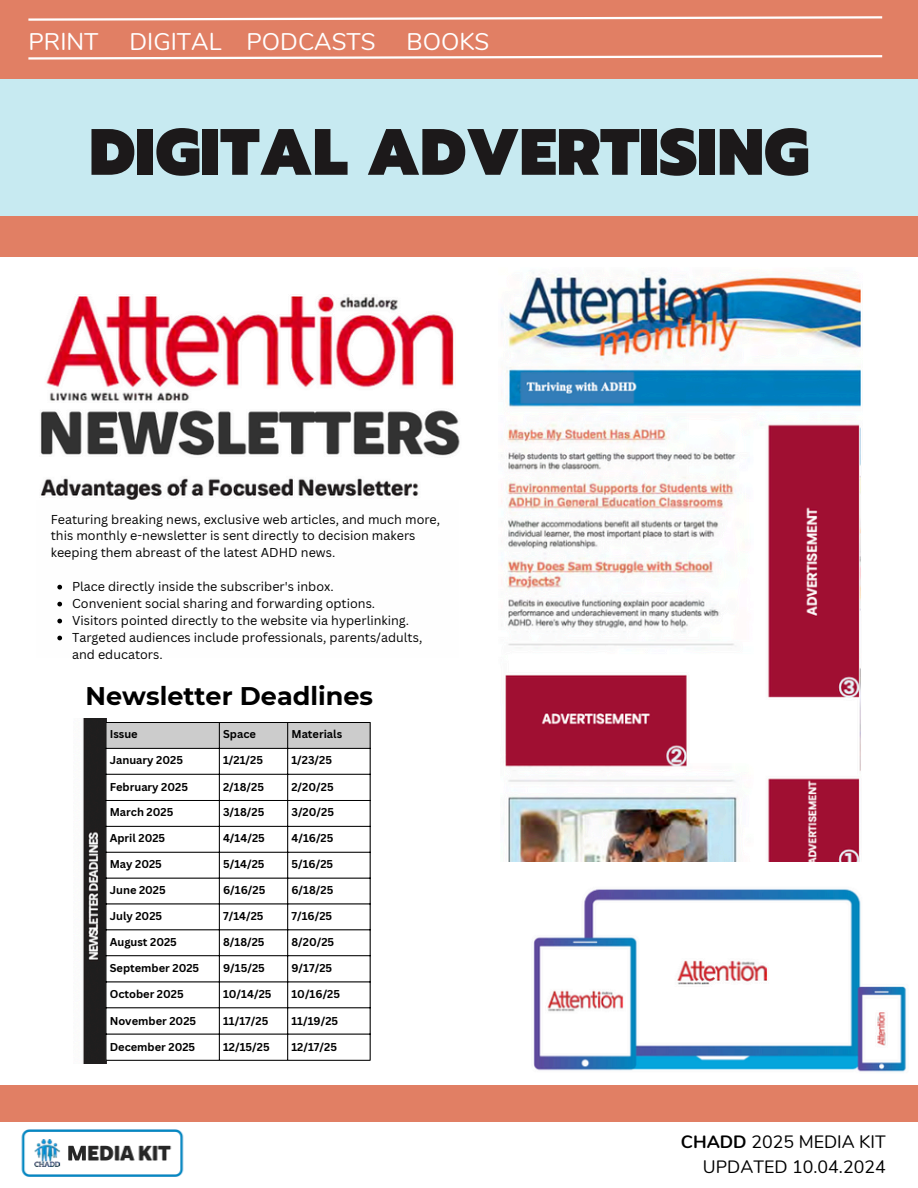
<style>
.page{position:relative;width:918px;height:1188px;background:#fff}
.page>*{position:absolute;margin:0;border:0;box-sizing:border-box;transform-origin:0 0}
.t1{font:900 65.4px "Prompt";color:#1c191a}
.t2{font:700 25.5px "Montserrat";color:#000}
.t3{font:24px "Nunito";color:#fff}
.t4{font:17.85px/24.8px "Nunito";color:#000;text-align:right}
.t5{font:12.6px/17px "Canva Sans";color:#000}
.t6{font:700 11.1px "Canva Sans";color:#000}
.s1{font-weight:700}
</style>
<div class="page">
<div style="left:0;top:0;width:918px;height:215px;background:#c7eaf1"></div>
<div style="left:0;top:0;width:918px;height:79px;background:#e17f64"></div>
<svg style="left:28px;top:16px;width:855px;height:5px"></svg>
<svg style="left:28px;top:55px;width:855px;height:5px"></svg>
<img style="left:21px;top:1129px;width:163px;height:48px">
<div style="left:0;top:1072px;width:918px;height:50px;background:#e17f64"></div>
<div style="left:0;top:216px;width:918px;height:41px;background:#e17f64"></div>
<img style="left:40px;top:272px;width:821px;height:590px">
<img style="left:500px;top:889px;width:418px;height:196px">
<div style="left:0;top:668px;width:500px;height:417px;background:#fff"></div>
<img style="left:83px;top:719px;width:23px;height:345px">
<div style="left:36px;top:500px;width:423px;height:157px;background:#fefefe"></div>
<svg style="left:57px;top:585px;width:5px;height:4px"></svg>
<svg style="left:57px;top:602px;width:5px;height:4px"></svg>
<svg style="left:57px;top:619px;width:5px;height:4px"></svg>
<svg style="left:57px;top:636px;width:5px;height:4px"></svg>
<div style="left:107px;top:723px;width:263px;height:25px;background:#ccc"></div>
<svg style="left:107px;top:749px;width:263px;height:311px"></svg>
<hr style="left:106px;top:723px;width:1px;height:337px;background:#000">
<hr style="left:219px;top:723px;width:1px;height:337px;background:#000">
<hr style="left:287px;top:723px;width:1px;height:337px;background:#000">
<hr style="left:370px;top:723px;width:1px;height:337px;background:#000">
<hr style="left:106px;top:722px;width:265px;height:1px;background:#000">
<hr style="left:106px;top:748px;width:265px;height:1px;background:#000">
<hr style="left:106px;top:774px;width:265px;height:1px;background:#000">
<hr style="left:106px;top:800px;width:265px;height:1px;background:#000">
<hr style="left:106px;top:826px;width:265px;height:1px;background:#000">
<hr style="left:106px;top:852px;width:265px;height:1px;background:#000">
<hr style="left:106px;top:878px;width:265px;height:1px;background:#000">
<hr style="left:106px;top:904px;width:265px;height:1px;background:#000">
<hr style="left:106px;top:929px;width:265px;height:1px;background:#000">
<hr style="left:106px;top:955px;width:265px;height:1px;background:#000">
<hr style="left:106px;top:982px;width:265px;height:1px;background:#000">
<hr style="left:106px;top:1007px;width:265px;height:1px;background:#000">
<hr style="left:106px;top:1034px;width:265px;height:1px;background:#000">
<hr style="left:106px;top:1060px;width:265px;height:1px;background:#000">
<p class="t3" style="left:28px;top:25px;width:72px">PRINT</p>
<p class="t3" style="left:130px;top:25px;width:248px">DIGITAL PODCASTS</p>
<p class="t3" style="left:407px;top:25px;width:84px">BOOKS</p>
<p class="t1" style="left:89px;top:104px;width:721px">DIGITAL ADVERTISING</p>
<p class="t5" style="left:51px;top:510px;width:391px">Featuring breaking news, exclusive web articles, and much more, this monthly e-newsletter is sent directly to decision makers keeping them abreast of the latest ADHD news.</p>
<p class="t5" style="left:72px;top:578px;width:263px">Place directly inside the subscriber's inbox.</p>
<h3 class="t5" style="left:72px;top:595px;width:305px">Convenient social sharing and forwarding options.</h3>
<p class="t5" style="left:72px;top:612px;width:339px">Visitors pointed directly to the website via hyperlinking.</p>
<p class="t5" style="left:72px;top:629px;width:352px">Targeted audiences include professionals, parents/adults, and educators.</p>
<p class="t2" style="left:86px;top:681px;width:289px">Newsletter Deadlines</p>
<p class="t6" style="left:110px;top:726px;width:30px">Issue</p>
<p class="t6" style="left:223px;top:726px;width:34px">Space</p>
<p class="t6" style="left:291px;top:726px;width:52px">Materials</p>
<p class="t6" style="left:110px;top:752px;width:75px">January 2025</p>
<p class="t6" style="left:223px;top:752px;width:41px">1/21/25</p>
<p class="t6" style="left:291px;top:752px;width:42px">1/23/25</p>
<p class="t6" style="left:110px;top:779px;width:80px">February 2025</p>
<p class="t6" style="left:223px;top:779px;width:42px">2/18/25</p>
<p class="t6" style="left:291px;top:779px;width:44px">2/20/25</p>
<p class="t6" style="left:110px;top:804px;width:65px">March 2025</p>
<p class="t6" style="left:223px;top:804px;width:43px">3/18/25</p>
<p class="t6" style="left:291px;top:804px;width:44px">3/20/25</p>
<p class="t6" style="left:110px;top:830px;width:57px">April 2025</p>
<p class="t6" style="left:223px;top:830px;width:43px">4/14/25</p>
<p class="t6" style="left:291px;top:830px;width:44px">4/16/25</p>
<p class="t6" style="left:110px;top:856px;width:54px">May 2025</p>
<p class="t6" style="left:223px;top:856px;width:43px">5/14/25</p>
<p class="t6" style="left:291px;top:856px;width:43px">5/16/25</p>
<p class="t6" style="left:110px;top:882px;width:58px">June 2025</p>
<p class="t6" style="left:223px;top:882px;width:44px">6/16/25</p>
<p class="t6" style="left:291px;top:882px;width:43px">6/18/25</p>
<p class="t6" style="left:110px;top:908px;width:54px">July 2025</p>
<p class="t6" style="left:223px;top:908px;width:42px">7/14/25</p>
<p class="t6" style="left:291px;top:908px;width:42px">7/16/25</p>
<p class="t6" style="left:110px;top:934px;width:69px">August 2025</p>
<p class="t6" style="left:223px;top:934px;width:43px">8/18/25</p>
<p class="t6" style="left:291px;top:934px;width:44px">8/20/25</p>
<p class="t6" style="left:110px;top:961px;width:91px">September 2025</p>
<p class="t6" style="left:223px;top:961px;width:43px">9/15/25</p>
<p class="t6" style="left:291px;top:961px;width:42px">9/17/25</p>
<p class="t6" style="left:110px;top:986px;width:75px">October 2025</p>
<p class="t6" style="left:223px;top:986px;width:50px">10/14/25</p>
<p class="t6" style="left:291px;top:986px;width:50px">10/16/25</p>
<p class="t6" style="left:110px;top:1013px;width:88px">November 2025</p>
<p class="t6" style="left:223px;top:1013px;width:47px">11/17/25</p>
<p class="t6" style="left:291px;top:1013px;width:48px">11/19/25</p>
<p class="t6" style="left:110px;top:1039px;width:87px">December 2025</p>
<p class="t6" style="left:223px;top:1039px;width:48px">12/15/25</p>
<p class="t6" style="left:291px;top:1039px;width:47px">12/17/25</p>
<h4 class="t4" style="left:681px;top:1130px;width:206px"><span class="s1">CHADD</span> 2025 MEDIA KIT<br>UPDATED 10.04.2024</h4>
</div>
